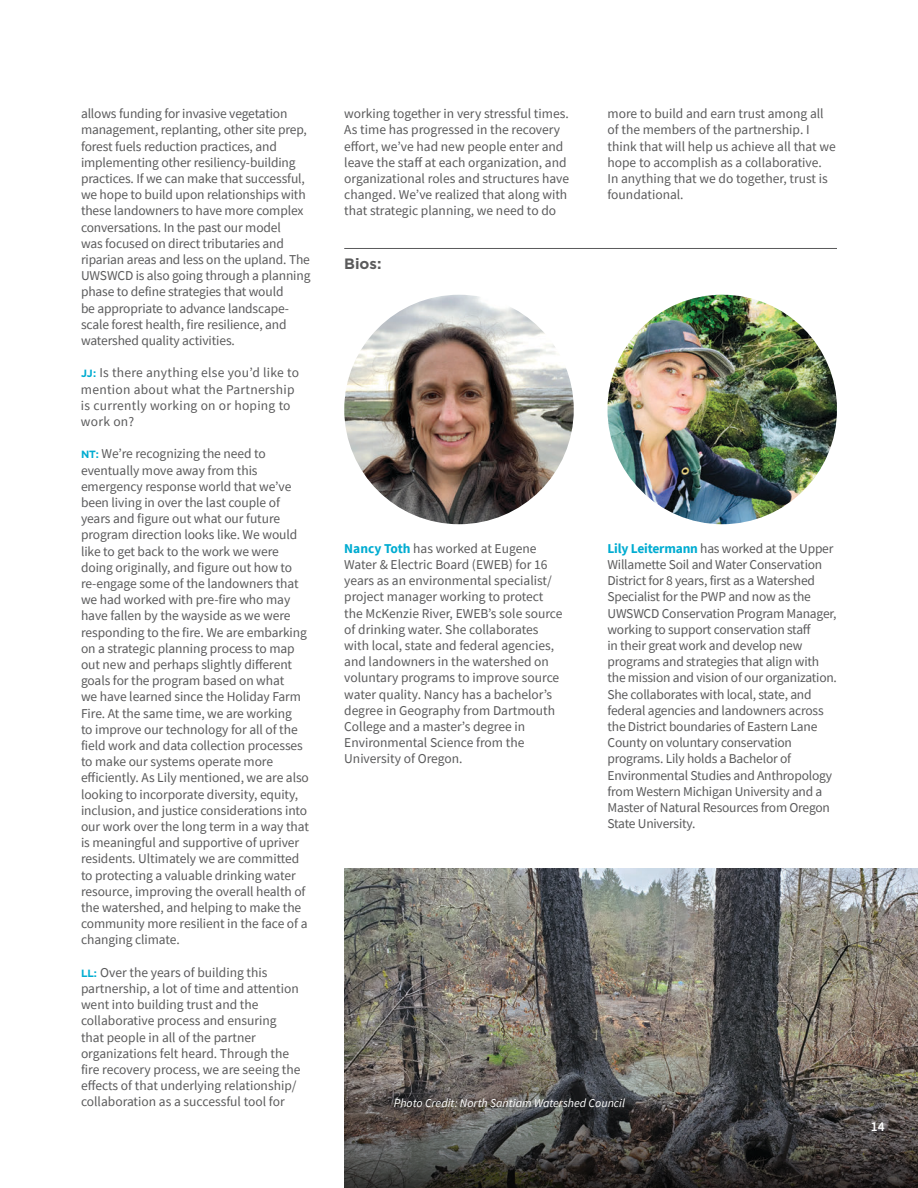
<style>
.page{position:relative;width:918px;height:1188px;background:#fff}
.page>*{position:absolute;margin:0;border:0;box-sizing:border-box;transform-origin:0 0}
.Title_2_rule_above{font:700 15px "Gotham";color:#5a5a5b}
.Body{font:13.5px/16.2px "Source Sans Pro";letter-spacing:-.005em;color:#5a5a5b}
.Body-2{font:13.5px/16.2px "Source Sans Pro";letter-spacing:.02em;color:#5a5a5b}
.t1{font:600 13.5px "Source Sans Pro";color:#fff}
.Photo_Caption{font:italic 12px "Source Sans Pro";color:#fff}
.s1{font-family:"Gotham";font-weight:700;font-size:10.5px;color:#00acd1}
.s2{font-weight:700;color:#00acd1}
</style>
<div class="page">
<img style="left:344px;top:868px;width:574px;height:34px">
<svg style="left:344px;top:902px;width:574px;height:286px;background:#635f5a"></svg>
<img style="left:344px;top:295px;width:230px;height:229px;border-radius:115px">
<img style="left:608px;top:295px;width:229px;height:229px;border-radius:115px">
<hr style="left:344px;top:248px;width:493px;height:1px;background:#5a5a5b">
<p class="Body" style="left:81px;top:105px;width:231px">allows funding for invasive vegetation management, replanting, other site prep, forest fuels reduction practices, and implementing other resiliency-building practices. If we can make that successful, we hope to build upon relationships with these landowners to have more complex conversations. In the past our model<br>was focused on direct tributaries and riparian areas and less on the upland. The UWSWCD is also going through a planning phase to define strategies that would<br>be appropriate to advance landscape&shy;scale forest health, fire resilience, and watershed quality activities.</p>
<p class="Body-2" style="left:81px;top:365px;width:220px"><span class="s1">JJ:</span> Is there anything else you’d like to mention about what the Partnership is currently working on or hoping to work on?</p>
<p class="Body" style="left:81px;top:446px;width:229px"><span class="s1">NT:</span> We’re recognizing the need to eventually move away from this emergency response world that we’ve been living in over the last couple of years and figure out what our future program direction looks like. We would like to get back to the work we were doing originally, and figure out how to re-engage some of the landowners that we had worked with pre-fire who may have fallen by the wayside as we were responding to the fire. We are embarking on a strategic planning process to map out new and perhaps slightly different goals for the program based on what<br>we have learned since the Holiday Farm Fire. At the same time, we are working<br>to improve our technology for all of the field work and data collection processes to make our systems operate more efficiently. As Lily mentioned, we are also looking to incorporate diversity, equity, inclusion, and justice considerations into our work over the long term in a way that is meaningful and supportive of upriver residents. Ultimately we are committed to protecting a valuable drinking water resource, improving the overall health of the watershed, and helping to make the community more resilient in the face of a changing climate.</p>
<p class="Body" style="left:81px;top:964px;width:221px"><span class="s1">LL:</span> Over the years of building this partnership, a lot of time and attention went into building trust and the collaborative process and ensuring that people in all of the partner organizations felt heard. Through the fire recovery process, we are seeing the effects of that underlying relationship/ collaboration as a successful tool for</p>
<p class="Body" style="left:344px;top:105px;width:226px">working together in very stressful times.<br>As time has progressed in the recovery effort, we’ve had new people enter and leave the staff at each organization, and organizational roles and structures have changed. We’ve realized that along with that strategic planning, we need to do</p>
<p class="Body" style="left:608px;top:105px;width:230px">more to build and earn trust among all of the members of the partnership. I think that will help us achieve all that we hope to accomplish as a collaborative.<br>In anything that we do together, trust is foundational.</p>
<p class="Title_2_rule_above" style="left:344px;top:254px;width:39px">Bios:</p>
<p class="Body" style="left:344px;top:540px;width:220px"><span class="s2">Nancy Toth</span> has worked at Eugene Water &amp; Electric Board (EWEB) for 16 years as an environmental specialist/ project manager working to protect the McKenzie River, EWEB’s sole source of drinking water. She collaborates with local, state and federal agencies, and landowners in the watershed on voluntary programs to improve source water quality. Nancy has a bachelor’s degree in Geography from Dartmouth College and a master’s degree in Environmental Science from the University of Oregon.</p>
<p class="Body" style="left:608px;top:540px;width:231px"><span class="s2">Lily Leitermann</span> has worked at the Upper Willamette Soil and Water Conservation District for 8 years, first as a Watershed Specialist for the PWP and now as the UWSWCD Conservation Program Manager, working to support conservation staff<br>in their great work and develop new programs and strategies that align with the mission and vision of our organization.<br>She collaborates with local, state, and federal agencies and landowners across the District boundaries of Eastern Lane County on voluntary conservation programs. Lily holds a Bachelor of Environmental Studies and Anthropology from Western Michigan University and a Master of Natural Resources from Oregon State University.</p>
<p class="Photo_Caption" style="left:394px;top:1095px;width:233px">Photo Credit: North Santiam Watershed Council</p>
<p class="t1" style="left:871px;top:1117px;width:15px">14</p>
</div>
